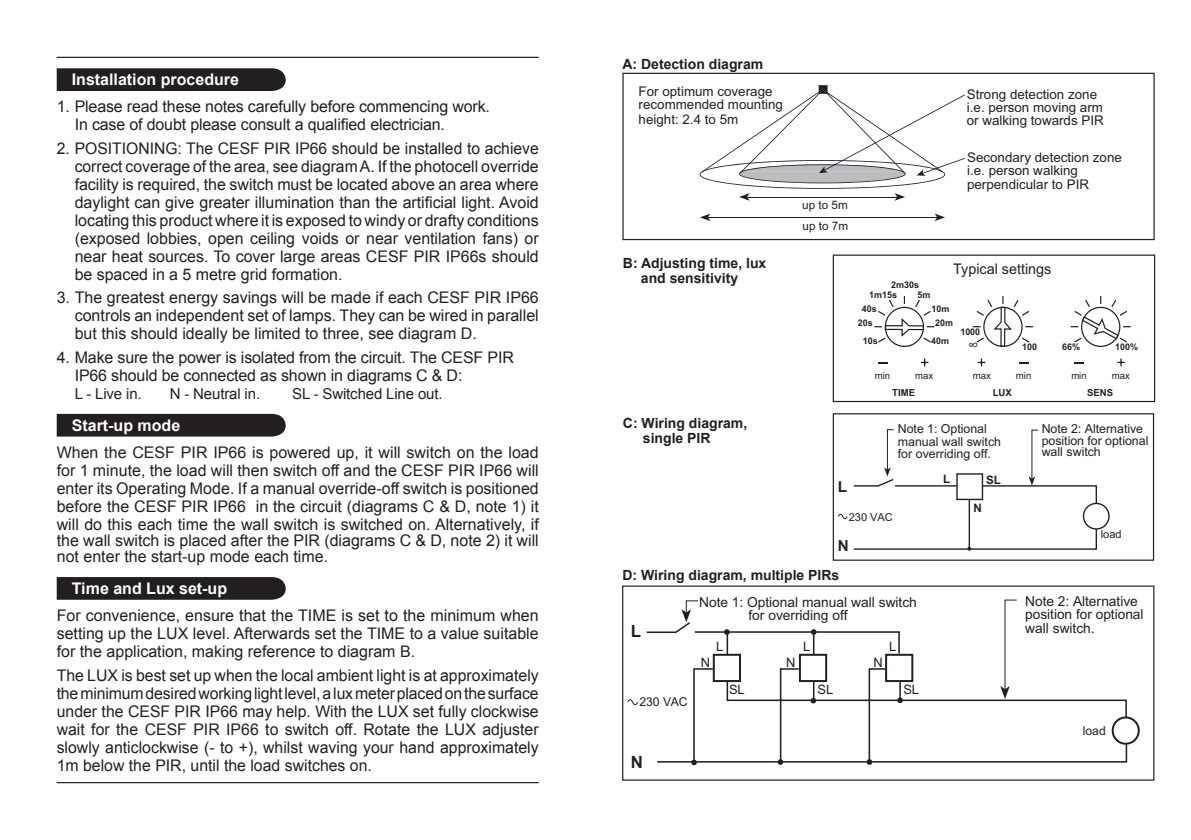
<style>
.page{position:relative;width:1191px;height:840px;background:#fff}
.page>*{position:absolute;margin:0;border:0;box-sizing:border-box;transform-origin:0 0}
.t1{font:700 16.8px "Arial";color:#231f20}
.t2{font:16px/18px "Arial";color:#231f20;text-align:justify}
.t3{font:700 16px "Arial";color:#fff}
.t4{font:700 15.2px "Arial";color:#231f20}
.t5{font:15px "Arial";letter-spacing:-.01em;color:#231f20}
.t6{font:14.6px "Arial";color:#231f20}
.t7{font:700 14px/15px "Arial";color:#231f20}
.t8{font:13.8px/13.8px "Arial";letter-spacing:-.005em;color:#231f20}
.t9{font:13.4px/13.4px "Arial";color:#231f20}
.t10{font:13px "Arial";color:#231f20}
.t11{font:12.4px/12.4px "Arial";letter-spacing:-.005em;color:#231f20}
.t12{font:12.2px "Arial";letter-spacing:-.005em;color:#231f20}
.t13{font:11.6px/20.6px "Arial";color:#231f20}
.t14{font:700 11.6px "Arial";color:#231f20}
.t15{font:11px "Arial";letter-spacing:-.005em;color:#231f20}
.t16{font:9.8px "Arial";color:#231f20}
.t17{font:700 9.8px "Arial";color:#231f20}
.t18{font:700 9.2px/10.2px "Arial";color:#231f20}
</style>
<div class="page">
<hr style="left:57px;top:781px;width:482px;height:1px;background:#231f20">
<hr style="left:57px;top:57px;width:482px;height:1px;background:#231f20">
<div style="left:57px;top:68px;width:229px;height:23px;background:#231f20"></div>
<div style="left:57px;top:413px;width:229px;height:23px;background:#231f20"></div>
<div style="left:57px;top:577px;width:229px;height:22px;background:#231f20"></div>
<div style="left:853px;top:485px;width:244px;height:64px;border:1px solid #231f20"></div>
<div style="left:957px;top:473px;width:25px;height:26px;background:#fff"></div>
<div style="left:956px;top:473px;width:27px;height:27px;border:1px solid #231f20"></div>
<svg style="left:967px;top:429px;width:143px;height:121px"></svg>
<svg style="left:838px;top:513px;width:10px;height:7px"></svg>
<svg style="left:876px;top:429px;width:19px;height:58px"></svg>
<div style="left:832px;top:413px;width:322px;height:147px;border:1px solid #231f20"></div>
<svg style="left:700px;top:213px;width:10px;height:8px"></svg>
<svg style="left:934px;top:213px;width:11px;height:8px"></svg>
<hr style="left:705px;top:217px;width:234px;height:1px;background:#231f20">
<svg style="left:699px;top:85px;width:266px;height:116px"></svg>
<div style="left:622px;top:73px;width:532px;height:167px;border:1px solid #231f20"></div>
<svg style="left:657px;top:630px;width:471px;height:133px"></svg>
<div style="left:1112px;top:717px;width:26px;height:26px;background:#fff;border-radius:50%"></div>
<div style="left:1111px;top:716px;width:28px;height:28px;border:2px solid #231f20;border-radius:50%"></div>
<div style="left:800px;top:654px;width:26px;height:26px;background:#fff"></div>
<div style="left:799px;top:653px;width:28px;height:28px;border:2px solid #231f20"></div>
<div style="left:714px;top:654px;width:26px;height:26px;background:#fff"></div>
<div style="left:713px;top:653px;width:28px;height:28px;border:2px solid #231f20"></div>
<svg style="left:810px;top:697px;width:6px;height:6px"></svg>
<svg style="left:897px;top:697px;width:6px;height:5px"></svg>
<svg style="left:724px;top:629px;width:5px;height:5px"></svg>
<svg style="left:811px;top:629px;width:5px;height:5px"></svg>
<svg style="left:1000px;top:599px;width:17px;height:99px"></svg>
<svg style="left:866px;top:758px;width:6px;height:6px"></svg>
<svg style="left:691px;top:759px;width:6px;height:5px"></svg>
<svg style="left:777px;top:758px;width:6px;height:6px"></svg>
<svg style="left:627px;top:600px;width:72px;height:107px"></svg>
<div style="left:622px;top:585px;width:532px;height:195px;border:1px solid #231f20"></div>
<svg style="left:882px;top:304px;width:44px;height:45px"></svg>
<div style="left:884px;top:306px;width:40px;height:41px;border:1px solid #231f20;border-radius:50%"></div>
<svg style="left:874px;top:296px;width:61px;height:47px"></svg>
<svg style="left:921px;top:358px;width:7px;height:8px"></svg>
<svg style="left:977px;top:358px;width:8px;height:8px"></svg>
<svg style="left:1117px;top:358px;width:7px;height:8px"></svg>
<svg style="left:972px;top:296px;width:159px;height:51px"></svg>
<div style="left:832px;top:254px;width:323px;height:148px;border:1px solid #231f20"></div>
<p class="t3" style="left:72px;top:69px;width:169px">Installation procedure</p>
<p class="t2" style="left:75px;top:97px;width:417px;text-indent:-18px">1. Please read these notes carefully before commencing work.<br>In case of doubt please consult a qualified electrician.</p>
<p class="t2" style="left:75px;top:139px;width:465px;text-indent:-18px">2. POSITIONING: The CESF PIR IP66 should be installed to achieve correct coverage of the area, see diagramA. If the photocell override facility is required, the switch must be located above an area where daylight can give greater illumination than the artificial light. Avoid locating this product where it is exposed to windy or drafty conditions (exposed lobbies, open ceiling voids or near ventilation fans) or near heat sources. To cover large areas CESF PIR IP66s should be spaced in a 5 metre grid formation.</p>
<p class="t2" style="left:75px;top:289px;width:465px;text-indent:-18px">3. The greatest energy savings will be made if each CESF PIR IP66 controls an independent set of lamps. They can be wired in parallel but this should ideally be limited to three, see diagram D.</p>
<p class="t2" style="left:75px;top:348px;width:441px;text-indent:-18px">4. Make sure the power is isolated from the circuit. The CESF PIR<br>IP66 should be connected as shown in diagrams C &amp; D:</p>
<p class="t5" style="left:75px;top:384px;width:68px">L - Live in.</p>
<p class="t5" style="left:170px;top:384px;width:92px">N - Neutral in.</p>
<p class="t5" style="left:292px;top:384px;width:152px">SL - Switched Line out.</p>
<p class="t3" style="left:72px;top:414px;width:110px">Start-up mode</p>
<p class="t2" style="left:57px;top:443px;width:483px">When the CESF PIR IP66 is powered up, it will switch on the load for 1 minute, the load will then switch off and the CESF PIR IP66 will enter its Operating Mode. If a manual override-off switch is positioned before the CESF PIR IP66 in the circuit (diagrams C &amp; D, note 1) it will do this each time the wall switch is switched on. Alternatively, if</p>
<p class="t2" style="left:57px;top:532px;width:483px;line-height:16px">the wall switch is placed after the PIR (diagrams C &amp; D, note 2) it will not enter the start-up mode each time.</p>
<p class="t3" style="left:72px;top:577px;width:157px">Time and Lux set-up</p>
<p class="t2" style="left:57px;top:606px;width:483px">For convenience, ensure that the TIME is set to the minimum when setting up the LUX level. Afterwards set the TIME to a value suitable for the application, making reference to diagram B.</p>
<p class="t2" style="left:57px;top:666px;width:483px">The LUX is best set up when the local ambient light is at approximately theminimumdesiredworkinglightlevel,aluxmeterplacedonthesurface under the CESF PIR IP66 may help. With the LUX set fully clockwise wait for the CESF PIR IP66 to switch off. Rotate the LUX adjuster slowly anticlockwise (- to +), whilst waving your hand approximately 1m below the PIR, until the load switches on.</p>
<p class="t7" style="left:622px;top:57px;width:142px">A: Detection diagram</p>
<p class="t9" style="left:638px;top:85px;width:146px">For optimum coverage recommended mounting</p>
<p class="t9" style="left:638px;top:113px;width:101px">height: 2.4 to 5m</p>
<p class="t7" style="left:641px;top:256px;width:127px;text-indent:-18px">B: Adjusting time, lux and sensitivity</p>
<p class="t7" style="left:643px;top:416px;width:106px;text-indent:-20px">C: Wiring diagram, single PIR</p>
<p class="t13" style="left:802px;top:194px;width:47px">up to 5m up to 7m</p>
<p class="t9" style="left:967px;top:87px;width:138px">Strong detection zone i.e. person moving arm or walking towards PIR</p>
<p class="t9" style="left:967px;top:150px;width:156px">Secondary detection zone i.e. person walking perpendicular to PIR</p>
<p class="t4" style="left:838px;top:476px;width:11px">L</p>
<p class="t18" style="left:917px;top:280px;width:14px;text-indent:-26px">2m30s<br>5m</p>
<p class="t18" style="left:869px;top:290px;width:29px">1m15s</p>
<p class="t6" style="left:953px;top:259px;width:100px">Typical settings</p>
<p class="t18" style="left:861px;top:303px;width:16px">40s</p>
<p class="t18" style="left:857px;top:317px;width:16px">20s</p>
<p class="t18" style="left:863px;top:335px;width:16px">10s</p>
<p class="t18" style="left:931px;top:303px;width:19px">10m</p>
<p class="t18" style="left:931px;top:313px;width:23px;line-height:18.2px;text-align:center">20m<br>40m</p>
<p class="t16" style="left:875px;top:368px;width:17px">min</p>
<p class="t16" style="left:915px;top:368px;width:20px">max</p>
<p class="t17" style="left:892px;top:385px;width:24px">TIME</p>
<p class="t18" style="left:960px;top:326px;width:21px">1000</p>
<p class="t6" style="left:968px;top:335px;width:12px">∞</p>
<p class="t18" style="left:1022px;top:342px;width:16px">100</p>
<p class="t16" style="left:973px;top:368px;width:20px">max</p>
<p class="t16" style="left:1016px;top:368px;width:17px">min</p>
<p class="t17" style="left:992px;top:385px;width:21px">LUX</p>
<p class="t18" style="left:1062px;top:341px;width:19px">66%</p>
<p class="t18" style="left:1115px;top:341px;width:24px">100%</p>
<p class="t16" style="left:1071px;top:368px;width:17px">min</p>
<p class="t16" style="left:1111px;top:368px;width:20px">max</p>
<p class="t17" style="left:1087px;top:385px;width:28px">SENS</p>
<p class="t11" style="left:897px;top:422px;width:105px">Note 1: Optional manual wall switch for overriding off.</p>
<p class="t11" style="left:1041px;top:423px;width:108px;line-height:11px">Note 2: Alternative position for optional wall switch</p>
<p class="t14" style="left:943px;top:470px;width:9px">L</p>
<p class="t14" style="left:986px;top:471px;width:16px">SL</p>
<p class="t15" style="left:849px;top:509px;width:45px">230 VAC</p>
<p class="t4" style="left:838px;top:535px;width:12px">N</p>
<p class="t14" style="left:973px;top:500px;width:10px">N</p>
<p class="t15" style="left:1100px;top:527px;width:22px">load</p>
<p class="t7" style="left:622px;top:567px;width:218px">D: Wiring diagram, multiple PIRs</p>
<p class="t8" style="left:748px;top:594px;width:170px;text-indent:-49px">Note 1: Optional manual wall switch for overriding off</p>
<p class="t8" style="left:1025px;top:593px;width:120px">Note 2: Alternative position for optional</p>
<p class="t1" style="left:630px;top:619px;width:12px">L</p>
<p class="t8" style="left:1025px;top:621px;width:71px">wall switch.</p>
<p class="t12" style="left:639px;top:692px;width:50px">230 VAC</p>
<p class="t10" style="left:701px;top:653px;width:11px">N</p>
<p class="t10" style="left:716px;top:637px;width:9px">L</p>
<p class="t10" style="left:729px;top:680px;width:17px">SL</p>
<p class="t1" style="left:630px;top:750px;width:14px">N</p>
<p class="t10" style="left:786px;top:653px;width:11px">N</p>
<p class="t10" style="left:803px;top:638px;width:9px">L</p>
<p class="t10" style="left:817px;top:680px;width:17px">SL</p>
<p class="t10" style="left:873px;top:653px;width:11px">N</p>
<p class="t10" style="left:889px;top:638px;width:9px">L</p>
<p class="t10" style="left:903px;top:680px;width:17px">SL</p>
<p class="t12" style="left:1082px;top:722px;width:24px">load</p>
</div>
